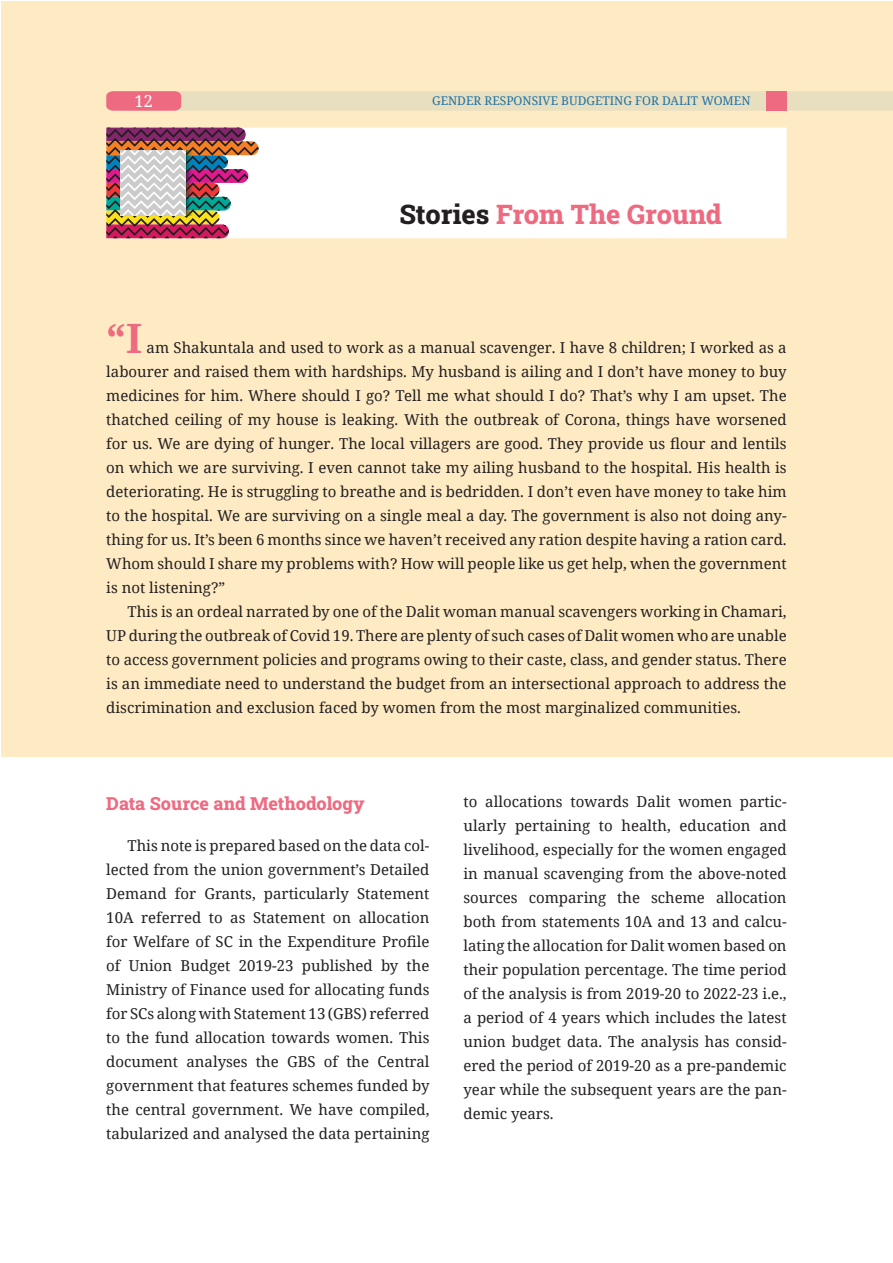
<style>
.page{position:relative;width:893px;height:1263px;background:#fff}
.page>*{position:absolute;margin:0;border:0;box-sizing:border-box;transform-origin:0 0}
.t1{font:700 40.5px "Noto Serif";color:#ee6a80}
.t2{font:27px "Roboto Slab";color:#ee6a80}
.t3{font:18px "Roboto Slab";color:#ee6a80}
.t4{font:16.5px "Noto Serif";color:#fff}
.t5{font:15px/24px "Noto Serif";color:#231f20;text-align:justify}
.t6{font:12px "Noto Serif";color:#2072a4}
.s1{color:#231f20}
</style>
<div class="page">
<div style="left:2px;top:2px;width:891px;height:755px;background:#feebc4"></div>
<div style="left:259px;top:128px;width:528px;height:110px;background:#fff"></div>
<svg style="left:106px;top:128px;width:153px;height:110px;background:#b18e8f"></svg>
<svg style="left:106px;top:91px;width:787px;height:20px;background:#e9d4ba"></svg>
<div style="left:766px;top:91px;width:21px;height:20px;background:#ee6a80"></div>
<p class="t4" style="left:135px;top:90px;width:20px">12</p>
<p class="t6" style="left:432px;top:93px;width:320px">GENDER RESPONSIVE BUDGETING FOR DALIT WOMEN</p>
<h2 class="t2" style="left:399px;top:196px;width:324px"><span class="s1">Stories</span> From The Ground</h2>
<h1 class="t1" style="left:106px;top:310px;width:38px">“I</h1>
<p class="t5" style="left:106px;top:335px;width:682px;text-indent:40px">am Shakuntala and used to work as a manual scavenger. I have 8 children; I worked as a labourer and raised them with hardships. My husband is ailing and I don’t have money to buy medicines for him. Where should I go? Tell me what should I do? That’s why I am upset. The thatched ceiling of my house is leaking. With the outbreak of Corona, things have worsened for us. We are dying of hunger. The local villagers are good. They provide us flour and lentils on which we are surviving. I even cannot take my ailing husband to the hospital. His health is deteriorating. He is struggling to breathe and is bedridden. I don’t even have money to take him to the hospital. We are surviving on a single meal a day. The government is also not doing any&shy;thing for us. It’s been 6 months since we haven’t received any ration despite having a ration card.<br>Whom should I share my problems with? How will people like us get help, when the government is not listening?”</p>
<p class="t5" style="left:106px;top:599px;width:682px;text-indent:21px">This is an ordeal narrated by one of the Dalit woman manual scavengers working in Chamari, UP during the outbreak of Covid 19. There are plenty of such cases of Dalit women who are unable to access government policies and programs owing to their caste, class, and gender status. There is an immediate need to understand the budget from an intersectional approach to address the discrimination and exclusion faced by women from the most marginalized communities.</p>
<p class="t3" style="left:106px;top:791px;width:260px">Data Source and Methodology</p>
<p class="t5" style="left:106px;top:833px;width:325px;text-indent:21px">This note is prepared based on the data col&shy;lected from the union government’s Detailed Demand for Grants, particularly Statement 10A referred to as Statement on allocation for Welfare of SC in the Expenditure Profile of Union Budget 2019-23 published by the Ministry of Finance used for allocating funds for SCs along with Statement 13 (GBS) referred to the fund allocation towards women. This document analyses the GBS of the Central government that features schemes funded by the central government. We have compiled, tabularized and analysed the data pertaining</p>
<p class="t5" style="left:463px;top:789px;width:325px">to allocations towards Dalit women partic&shy;ularly pertaining to health, education and livelihood, especially for the women engaged in manual scavenging from the above-noted sources comparing the scheme allocation both from statements 10A and 13 and calcu&shy;lating the allocation for Dalit women based on their population percentage. The time period of the analysis is from 2019-20 to 2022-23 i.e., a period of 4 years which includes the latest union budget data. The analysis has consid&shy;ered the period of 2019-20 as a pre-pandemic year while the subsequent years are the pan&shy;demic years.</p>
</div>
